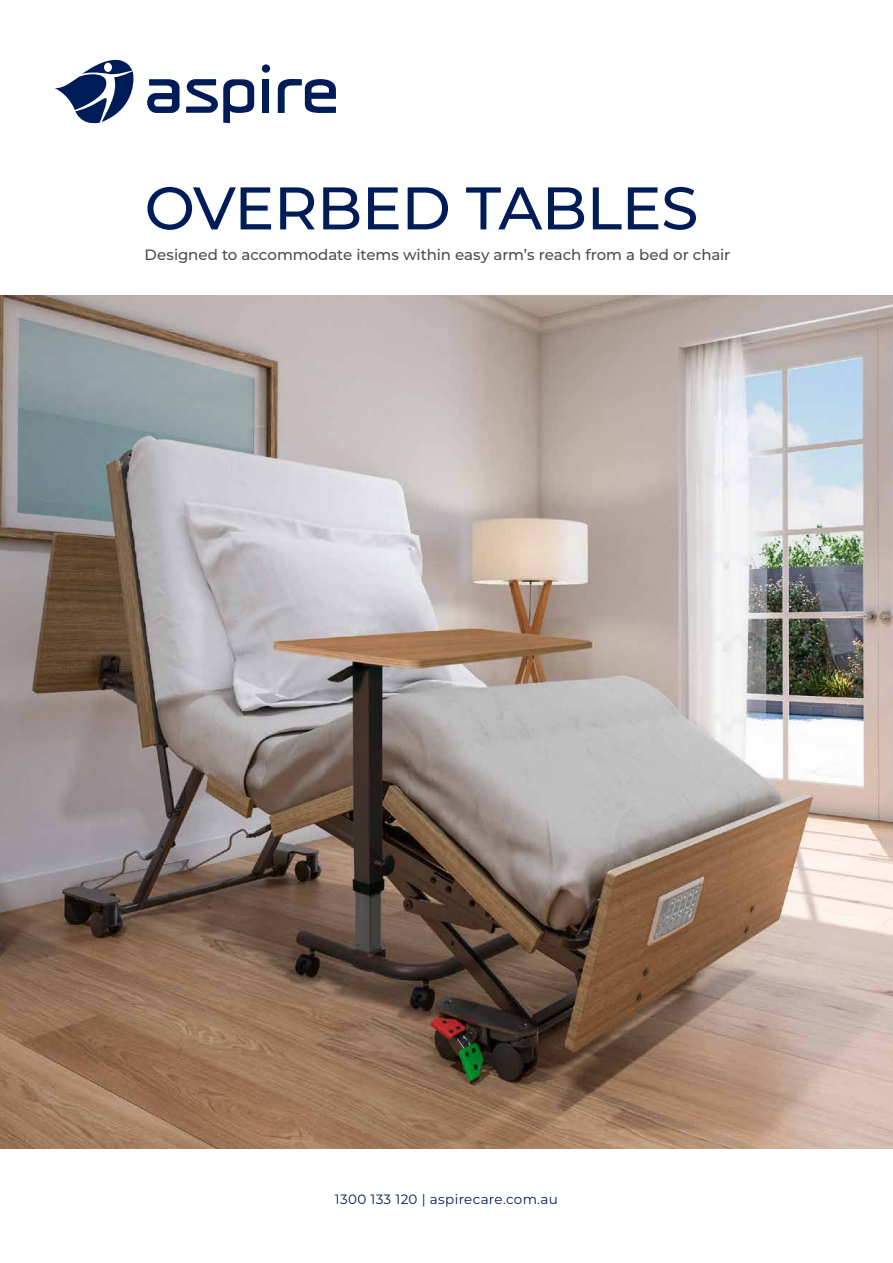
<style>
.page{position:relative;width:893px;height:1263px;background:#fff}
.page>*{position:absolute;margin:0;border:0;box-sizing:border-box;transform-origin:0 0}
.t1{font:500 60px "Montserrat";letter-spacing:-.01em;color:#001c58}
.t2{font:500 15px "Montserrat";letter-spacing:-.005em;color:#4d4d4f}
.t3{font:13.5px "Montserrat";letter-spacing:.025em;color:#001c58}
</style>
<div class="page">
<div style="left:263px;top:79px;width:6px;height:34px;background:#001c58"></div>
<div style="left:262px;top:64px;width:8px;height:9px;background:#001c58;border-radius:50%"></div>
<svg style="left:277px;top:79px;width:59px;height:34px"></svg>
<svg style="left:55px;top:59px;width:199px;height:65px"></svg>
<img style="left:0;top:296px;width:893px;height:852px">
<h1 class="t1" style="left:145px;top:166px;width:555px">OVERBED TABLES</h1>
<p class="t2" style="left:145px;top:245px;width:587px">Designed to accommodate items within easy arm’s reach from a bed or chair</p>
<p class="t3" style="left:335px;top:1190px;width:225px">1300 133 120 | aspirecare.com.au</p>
</div>
